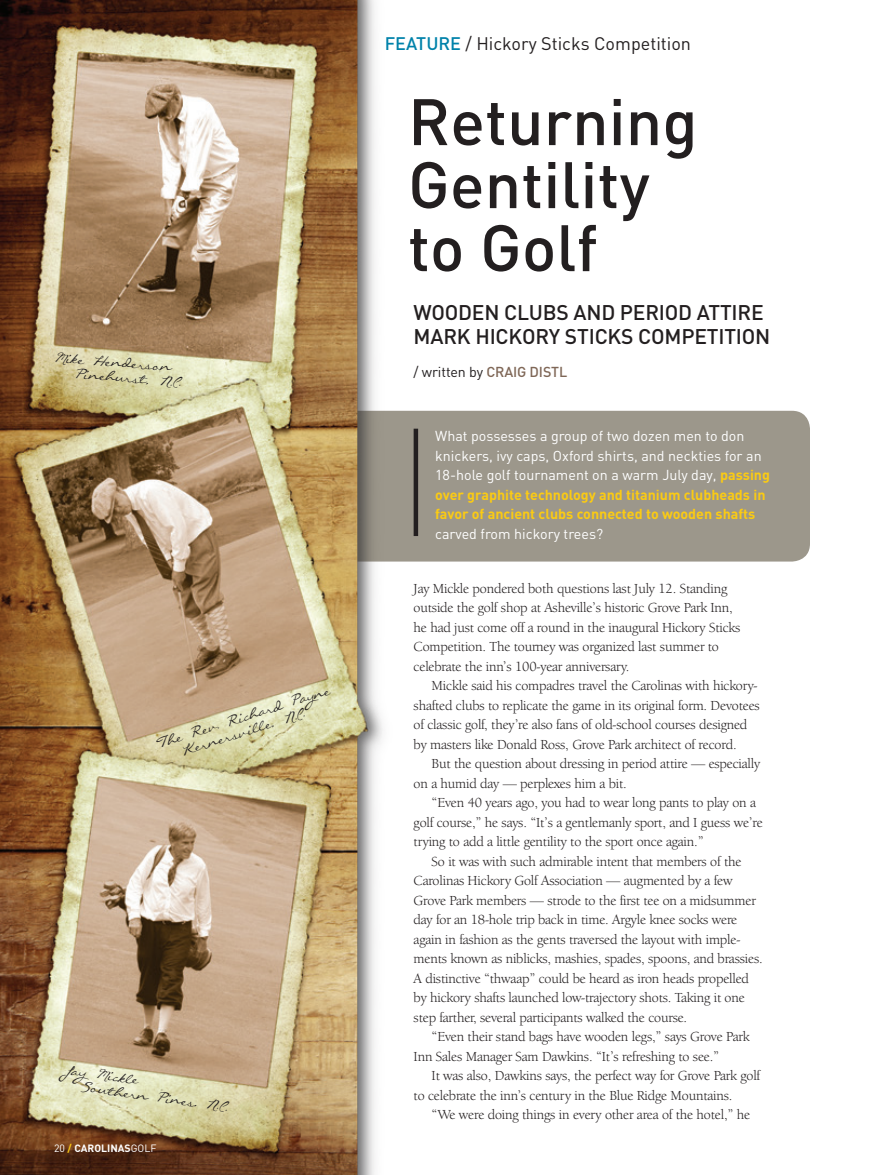
<style>
.page{position:relative;width:891px;height:1175px;background:#fff}
.page>*{position:absolute;margin:0;border:0;box-sizing:border-box;transform-origin:0 0}
.t1{font:500 64.5px/63px "DIN";color:#231f20}
.t2{font:500 21px/24px "DIN";letter-spacing:-.01em;color:#231f20}
.t3{font:18px "DIN";color:#231f20}
.Bio{font:14.25px/19.5px "Berkeley Oldstyle IT Cby BT";letter-spacing:-.01em;color:#231f20}
.t4{font:14.25px/19.5px "DIN";color:#fff}
.By_Line{font:14.25px "DIN";letter-spacing:-.01em;color:#231f20}
.t5{font:700 10.5px "DIN";color:#fff}
.t6{font:9px/14.2px "Callie Hand";color:#231f20}
.s1{font-weight:400}
.s2{color:#fbcb13}
.s3{font-weight:500;color:#0082aa}
.s4{font-weight:500;color:#7f6757}
.s5{font-weight:700;color:#fbcb13}
</style>
<div class="page">
<div style="left:448px;top:411px;width:362px;height:150px;background:#9c978b"></div>
<img style="left:0;top:0;width:448px;height:1174px">
<hr style="left:414px;top:428px;width:4px;height:108px;background:#231f20">
<hr style="left:890px;top:335px;width:1px;height:265px;background:#d1d2d4">
<p class="t6" style="left:76px;top:353px;width:109px;text-indent:-23px;rotate:5deg">Mike Henderson<br>Pinehurst, N.C.</p>
<p class="t6" style="left:175px;top:731px;width:163px;text-indent:-23px;rotate:-17deg">The Rev. Richard Payne<br>Kernersville, N.C.</p>
<p class="t6" style="left:84px;top:1066px;width:149px;text-indent:-23px;rotate:8deg">Jay Mickle<br>Southern Pines, N.C.</p>
<p class="t5" style="left:54px;top:1140px;width:104px"><span class="s1">20</span> <span class="s2">/</span> CAROLINAS<span class="s1">GOLF</span></p>
<p class="t3" style="left:385px;top:33px;width:308px"><span class="s3">FEATURE</span> / Hickory Sticks Competition</p>
<p class="t1" style="left:408px;top:88px;width:291px">Returning<br>Gentility to Golf</p>
<p class="t2" style="left:414px;top:300px;width:358px">WOODEN CLUBS AND PERIOD ATTIRE<br>MARK HICKORY STICKS COMPETITION</p>
<p class="By_Line" style="left:414px;top:363px;width:155px">/ written by <span class="s4">CRAIG DISTL</span></p>
<p class="t4" style="left:435px;top:426px;width:336px">What possesses a group of two dozen men to don knickers, ivy caps, Oxford shirts, and neckties for an 18-hole golf tournament on a warm July day, <span class="s5">passing over graphite technology and titanium clubheads in favor of ancient clubs connected to wooden shafts </span>carved from hickory trees?</p>
<p class="Bio" style="left:414px;top:578px;width:328px">Jay Mickle pondered both questions last July 12. Standing outside the golf shop at Asheville’s historic Grove Park Inn, he had just come off a round in the inaugural Hickory Sticks Competition. The tourney was organized last summer to celebrate the inn’s 100-year anniversary.</p>
<p class="Bio" style="left:414px;top:676px;width:348px;text-indent:18px">Mickle said his compadres travel the Carolinas with hickory&shy;shafted clubs to replicate the game in its original form. Devotees of classic golf, they’re also fans of old-school courses designed by masters like Donald Ross, Grove Park architect of record.</p>
<p class="Bio" style="left:414px;top:754px;width:348px;text-indent:18px">But the question about dressing in period attire — especially on a humid day — perplexes him a bit.</p>
<p class="Bio" style="left:414px;top:793px;width:351px;text-indent:18px">“Even 40 years ago, you had to wear long pants to play on a golf course,” he says. “It’s a gentlemanly sport, and I guess we’re trying to add a little gentility to the sport once again.”</p>
<p class="Bio" style="left:414px;top:851px;width:351px;text-indent:18px">So it was with such admirable intent that members of the Carolinas Hickory Golf Association — augmented by a few Grove Park members — strode to the first tee on a midsummer day for an 18-hole trip back in time. Argyle knee socks were again in fashion as the gents traversed the layout with imple&shy;ments known as niblicks, mashies, spades, spoons, and brassies.<br>A distinctive “thwaap” could be heard as iron heads propelled by hickory shafts launched low-trajectory shots. Taking it one step farther, several participants walked the course.</p>
<p class="Bio" style="left:414px;top:1027px;width:337px;text-indent:18px">“Even their stand bags have wooden legs,” says Grove Park<br>Inn Sales Manager Sam Dawkins. “It’s refreshing to see.”</p>
<p class="Bio" style="left:414px;top:1066px;width:348px;text-indent:18px">It was also, Dawkins says, the perfect way for Grove Park golf to celebrate the inn’s century in the Blue Ridge Mountains.</p>
<p class="Bio" style="left:432px;top:1105px;width:320px">“We were doing things in every other area of the hotel,” he</p>
</div>
